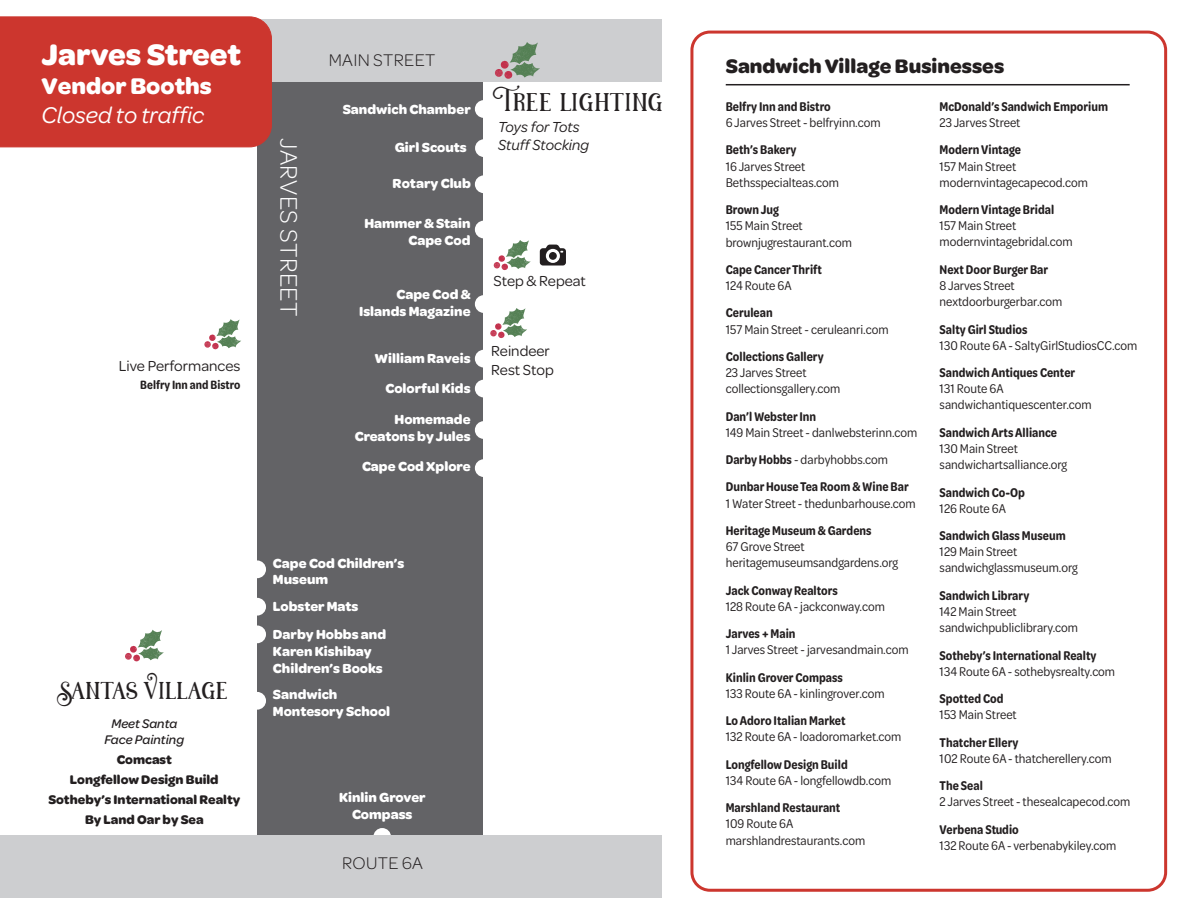
<style>
.page{position:relative;width:1188px;height:918px;background:#fff}
.page>*{position:absolute;margin:0;border:0;box-sizing:border-box;transform-origin:0 0}
.t1{font:700 31.65px "Omnes";color:#fff}
.t2{font:300 25.5px "Omnes";letter-spacing:.02em;color:#fff}
.t3{font:25.5px "The Holidays";color:#231f20}
.t4{font:italic 24.3px "Omnes";color:#fff}
.t5{font:24.3px "The Holidays";color:#231f20}
.t6{font:700 24.3px "Omnes";color:#fff}
.t7{font:700 20.85px "Omnes";color:#231f20}
.t8{font:300 18px "Omnes";letter-spacing:.02em;color:#231f20}
.t9{font:15.45px "Omnes";color:#231f20}
.t10{font:italic 15.45px "Omnes";color:#231f20}
.t11{font:700 14.1px/16.8px "Omnes";color:#fff}
.t12{font:13.5px/16.2px "Omnes Cond";color:#231f20}
.t13{font:600 13.5px/16.2px "Omnes Cond";color:#231f20}
.t14{font:700 13.35px "Omnes";color:#231f20}
.t15{font:italic 500 13.35px/16px "Omnes";color:#231f20;text-align:center}
.t16{font:600 12.9px "Omnes Cond";color:#231f20}
.s1{font-weight:600}
.s2{font-weight:400}
</style>
<div class="page">
<div style="left:257px;top:82px;width:225px;height:754px;background:#636366"></div>
<div style="left:0;top:20px;width:662px;height:62px;background:#cdced0"></div>
<svg style="left:125px;top:630px;width:39px;height:31px"></svg>
<svg style="left:204px;top:319px;width:37px;height:30px"></svg>
<svg style="left:495px;top:42px;width:45px;height:37px"></svg>
<hr style="left:726px;top:84px;width:404px;height:1px;background:#231f20">
<div style="left:690px;top:31px;width:477px;height:861px;border:3px solid #cc362e;border-radius:18px"></div>
<div style="left:0;top:17px;width:272px;height:130px;background:#cc362e"></div>
<div style="left:475px;top:100px;width:18px;height:18px;background:#fff;border-radius:50%"></div>
<svg style="left:540px;top:245px;width:26px;height:21px"></svg>
<div style="left:549px;top:252px;width:8px;height:8px;background:#231f20;border-radius:50%"></div>
<svg style="left:494px;top:240px;width:37px;height:30px"></svg>
<svg style="left:490px;top:308px;width:37px;height:30px"></svg>
<div style="left:475px;top:175px;width:18px;height:18px;background:#fff;border-radius:50%"></div>
<div style="left:475px;top:221px;width:18px;height:17px;background:#fff;border-radius:50%"></div>
<div style="left:475px;top:295px;width:18px;height:18px;background:#fff;border-radius:50%"></div>
<div style="left:475px;top:350px;width:18px;height:18px;background:#fff;border-radius:50%"></div>
<div style="left:475px;top:380px;width:18px;height:17px;background:#fff;border-radius:50%"></div>
<div style="left:475px;top:421px;width:18px;height:18px;background:#fff;border-radius:50%"></div>
<div style="left:475px;top:459px;width:18px;height:18px;background:#fff;border-radius:50%"></div>
<div style="left:475px;top:139px;width:18px;height:18px;background:#fff;border-radius:50%"></div>
<div style="left:248px;top:560px;width:18px;height:18px;background:#fff;border-radius:50%"></div>
<div style="left:248px;top:598px;width:18px;height:18px;background:#fff;border-radius:50%"></div>
<div style="left:248px;top:625px;width:18px;height:18px;background:#fff;border-radius:50%"></div>
<div style="left:248px;top:692px;width:18px;height:18px;background:#fff;border-radius:50%"></div>
<svg style="left:373px;top:828px;width:18px;height:18px"></svg>
<div style="left:0;top:836px;width:662px;height:62px;background:#cdced0"></div>
<p class="t1" style="left:42px;top:32px;width:201px">Jarves Street</p>
<p class="t6" style="left:42px;top:68px;width:172px">Vendor Booths</p>
<p class="t4" style="left:42px;top:99px;width:165px">Closed to traffic</p>
<p class="t9" style="left:119px;top:356px;width:123px">Live Performances</p>
<p class="t16" style="left:140px;top:376px;width:102px">Belfry Inn and Bistro</p>
<p class="t2" style="left:306px;top:138px;width:180px;rotate:90deg">JARVES STREET</p>
<p class="t8" style="left:329px;top:49px;width:108px">MAIN STREET</p>
<p class="t11" style="left:343px;top:100px;width:130px">Sandwich Chamber</p>
<p class="t11" style="left:395px;top:138px;width:74px">Girl Scouts</p>
<p class="t11" style="left:393px;top:175px;width:80px">Rotary Club</p>
<p class="t11" style="left:364px;top:215px;width:108px;text-align:right">Hammer &amp; Stain<br>Cape Cod</p>
<p class="t11" style="left:397px;top:285px;width:76px">Cape Cod &amp;</p>
<p class="t11" style="left:359px;top:302px;width:113px">Islands Magazine</p>
<p class="t11" style="left:375px;top:349px;width:98px">William Raveis</p>
<p class="t11" style="left:385px;top:379px;width:87px">Colorful Kids</p>
<p class="t11" style="left:355px;top:410px;width:117px;text-align:right">Homemade<br>Creatons by Jules</p>
<p class="t11" style="left:362px;top:457px;width:110px">Cape Cod Xplore</p>
<p class="t3" style="left:498px;top:83px;width:167px">Tree Lighting</p>
<p class="t10" style="left:498px;top:117px;width:83px">Toys for Tots</p>
<p class="t10" style="left:498px;top:135px;width:93px">Stuff Stocking</p>
<p class="t9" style="left:494px;top:271px;width:94px">Step &amp; Repeat</p>
<p class="t9" style="left:491px;top:340px;width:60px">Reindeer</p>
<p class="t9" style="left:491px;top:359px;width:64px">Rest Stop</p>
<p class="t5" style="left:61px;top:673px;width:169px">Santas Village</p>
<p class="t15" style="left:105px;top:715px;width:81px">Meet Santa<br>Face Painting</p>
<p class="t14" style="left:117px;top:750px;width:57px">Comcast</p>
<p class="t14" style="left:48px;top:790px;width:193px">Sotheby’s International Realty</p>
<p class="t14" style="left:70px;top:770px;width:150px">Longfellow Design Build</p>
<p class="t14" style="left:85px;top:810px;width:120px">By Land Oar by Sea</p>
<p class="t11" style="left:273px;top:554px;width:133px">Cape Cod Children’s<br>Museum</p>
<p class="t11" style="left:273px;top:597px;width:87px">Lobster Mats</p>
<p class="t11" style="left:273px;top:625px;width:115px">Darby Hobbs and<br>Karen Kishibay</p>
<p class="t11" style="left:273px;top:659px;width:111px">Children’s Books</p>
<p class="t11" style="left:273px;top:685px;width:119px">Sandwich<br>Montesory School</p>
<p class="t11" style="left:339px;top:788px;width:88px;text-align:center">Kinlin Grover<br>Compass</p>
<p class="t8" style="left:342px;top:851px;width:82px">ROUTE 6A</p>
<p class="t7" style="left:726px;top:51px;width:280px">Sandwich Village Businesses</p>
<p class="t12" style="left:726px;top:98px;width:156px"><span class="s1">Belfry Inn and Bistro<br></span>6 Jarves Street - belfryinn.com</p>
<p class="t12" style="left:726px;top:141px;width:115px"><span class="s1">Beth’s Bakery<br></span>16 Jarves Street<br>Bethsspecialteas.com</p>
<p class="t12" style="left:726px;top:201px;width:128px"><span class="s1">Brown Jug<br></span>155 Main Street brownjugrestaurant.com</p>
<p class="t13" style="left:726px;top:261px;width:98px">Cape Cancer Thrift<br><span class="s2">124 Route 6A</span></p>
<p class="t12" style="left:726px;top:304px;width:164px"><span class="s1">Cerulean<br></span>157 Main Street - ceruleanri.com</p>
<p class="t12" style="left:726px;top:348px;width:116px"><span class="s1">Collections Gallery<br></span>23 Jarves Street collectionsgallery.com</p>
<p class="t12" style="left:726px;top:407px;width:193px"><span class="s1">Dan’l Webster Inn<br></span>149 Main Street - danlwebsterinn.com</p>
<p class="t12" style="left:726px;top:451px;width:164px"><span class="s1">Darby Hobbs</span> - darbyhobbs.com</p>
<p class="t12" style="left:726px;top:478px;width:191px"><span class="s1">Dunbar House Tea Room &amp; Wine Bar<br></span>1 Water Street - thedunbarhouse.com</p>
<p class="t12" style="left:726px;top:522px;width:174px"><span class="s1">Heritage Museum &amp; Gardens<br></span>67 Grove Street heritagemuseumsandgardens.org</p>
<p class="t12" style="left:726px;top:581px;width:161px"><span class="s1">Jack Conway Realtors<br></span>128 Route 6A - jackconway.com</p>
<p class="t12" style="left:726px;top:625px;width:184px"><span class="s1">Jarves + Main<br></span>1 Jarves Street - jarvesandmain.com</p>
<p class="t12" style="left:726px;top:668px;width:160px"><span class="s1">Kinlin Grover Compass<br></span>133 Route 6A - kinlingrover.com</p>
<p class="t12" style="left:726px;top:712px;width:177px"><span class="s1">Lo Adoro Italian Market<br></span>132 Route 6A - loadoromarket.com</p>
<p class="t12" style="left:726px;top:756px;width:167px"><span class="s1">Longfellow Design Build<br></span>134 Route 6A - longfellowdb.com</p>
<p class="t12" style="left:726px;top:799px;width:141px"><span class="s1">Marshland Restaurant<br></span>109 Route 6A marshlandrestaurants.com</p>
<p class="t13" style="left:940px;top:98px;width:170px">McDonald’s Sandwich Emporium<br><span class="s2">23 Jarves Street</span></p>
<p class="t12" style="left:940px;top:141px;width:150px"><span class="s1">Modern Vintage<br></span>157 Main Street modernvintagecapecod.com</p>
<p class="t12" style="left:940px;top:201px;width:134px"><span class="s1">Modern Vintage Bridal<br></span>157 Main Street modernvintagebridal.com</p>
<p class="t12" style="left:940px;top:261px;width:124px"><span class="s1">Next Door Burger Bar<br></span>8 Jarves Street nextdoorburgerbar.com</p>
<p class="t12" style="left:940px;top:320px;width:199px"><span class="s1">Salty Girl Studios<br></span>130 Route 6A - SaltyGirlStudiosCC.com</p>
<p class="t12" style="left:940px;top:364px;width:154px"><span class="s1">Sandwich Antiques Center<br></span>131 Route 6A sandwichantiquescenter.com</p>
<p class="t12" style="left:940px;top:424px;width:129px"><span class="s1">Sandwich Arts Alliance<br></span>130 Main Street sandwichartsalliance.org</p>
<p class="t13" style="left:940px;top:483px;width:87px">Sandwich Co-Op<br><span class="s2">126 Route 6A</span></p>
<p class="t12" style="left:940px;top:527px;width:140px"><span class="s1">Sandwich Glass Museum<br></span>129 Main Street sandwichglassmuseum.org</p>
<p class="t12" style="left:940px;top:587px;width:140px"><span class="s1">Sandwich Library<br></span>142 Main Street sandwichpubliclibrary.com</p>
<p class="t12" style="left:940px;top:646px;width:177px"><span class="s1">Sotheby’s International Realty<br></span>134 Route 6A - sothebysrealty.com</p>
<p class="t12" style="left:940px;top:690px;width:79px"><span class="s1">Spotted Cod<br></span>153 Main Street</p>
<p class="t12" style="left:940px;top:733px;width:174px"><span class="s1">Thatcher Ellery<br></span>102 Route 6A - thatcherellery.com</p>
<p class="t12" style="left:940px;top:777px;width:192px"><span class="s1">The Seal<br></span>2 Jarves Street - thesealcapecod.com</p>
<p class="t12" style="left:940px;top:820px;width:178px"><span class="s1">Verbena Studio<br></span>132 Route 6A - verbenabykiley.com</p>
</div>
